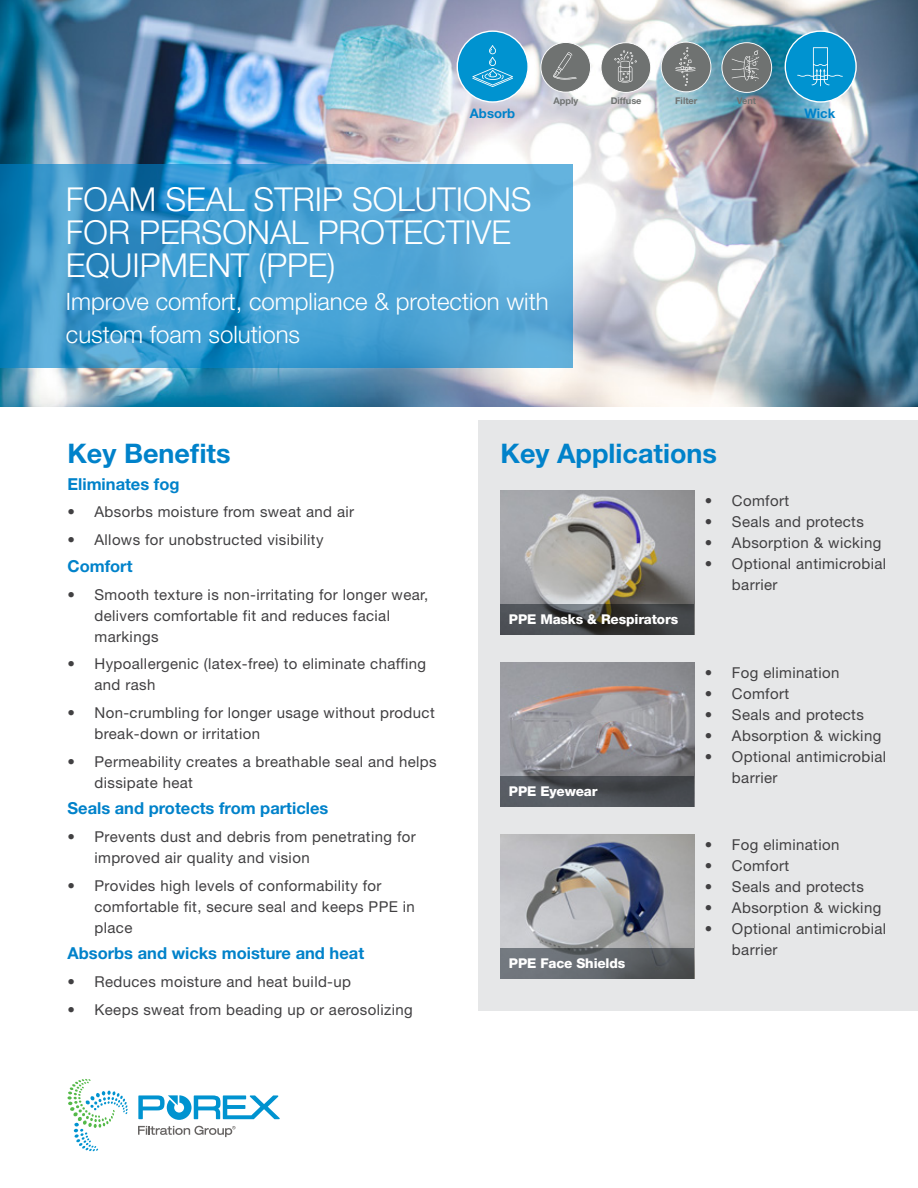
<style>
.page{position:relative;width:918px;height:1188px;background:#fff}
.page>*{position:absolute;margin:0;border:0;box-sizing:border-box;transform-origin:0 0}
.t1{font:300 33px/33px "Helvetica Neue LT Std";color:#fff}
.t2{font:700 27px "Helvetica Neue LT Std";color:#0082ca}
.t3{font:300 24px/33px "Helvetica Neue LT Std";color:#fff}
.t4{font:700 16.5px "Helvetica Neue LT Std";color:#0082ca}
.t5{font:15px/21px "Helvetica Neue LT Std";letter-spacing:.025em;color:#414042}
.t6{font:800 13.5px "Helvetica Neue LT Std";letter-spacing:-.01em;color:#fff}
.t7{font:700 13.2px "Helvetica Neue LT Std";color:#0082ca}
.t8{font:700 9.3px "Helvetica Neue LT Std";color:#6f7271}
</style>
<div class="page">
<div style="left:478px;top:421px;width:440px;height:590px;background:#e6e7e8"></div>
<img style="left:0;top:0;width:918px;height:406px">
<svg style="left:0;top:164px;width:573px;height:203px;background:#439dcf"></svg>
<svg style="left:68px;top:1079px;width:60px;height:72px"></svg>
<svg style="left:138px;top:1095px;width:142px;height:25px"></svg>
<svg style="left:138px;top:1126px;width:98px;height:11px"></svg>
<svg style="left:540px;top:42px;width:51px;height:51px;background:#939697"></svg>
<svg style="left:661px;top:42px;width:50px;height:50px;background:#848e90"></svg>
<svg style="left:785px;top:30px;width:72px;height:73px;background:#309fce"></svg>
<svg style="left:457px;top:30px;width:72px;height:73px;background:#44a8d5"></svg>
<svg style="left:721px;top:42px;width:51px;height:51px;background:#71858a"></svg>
<svg style="left:601px;top:42px;width:50px;height:51px"></svg>
<img style="left:501px;top:490px;width:193px;height:114px">
<svg style="left:501px;top:604px;width:193px;height:30px;background:#424445"></svg>
<img style="left:501px;top:662px;width:193px;height:114px">
<svg style="left:501px;top:776px;width:193px;height:30px;background:#4a4e54"></svg>
<img style="left:501px;top:834px;width:193px;height:114px">
<svg style="left:501px;top:948px;width:193px;height:31px;background:#60656a"></svg>
<p class="t8" style="left:554px;top:95px;width:26px">Apply</p>
<p class="t8" style="left:675px;top:95px;width:24px">Filter</p>
<p class="t8" style="left:611px;top:95px;width:32px">Diffuse</p>
<p class="t8" style="left:737px;top:95px;width:21px">Vent</p>
<p class="t7" style="left:470px;top:105px;width:47px">Absorb</p>
<p class="t7" style="left:804px;top:105px;width:32px">Wick</p>
<h1 class="t1" style="left:66px;top:183px;width:467px">FOAM SEAL STRIP SOLUTIONS<br>FOR PERSONAL PROTECTIVE<br>EQUIPMENT (PPE)</h1>
<h3 class="t3" style="left:66px;top:285px;width:484px">Improve comfort, compliance &amp; protection with custom foam solutions</h3>
<h2 class="t2" style="left:68px;top:437px;width:165px">Key Benefits</h2>
<p class="t4" style="left:68px;top:474px;width:114px">Eliminates fog</p>
<p class="t5" style="left:68px;top:501px;width:288px">• Absorbs moisture from sweat and air</p>
<p class="t5" style="left:68px;top:529px;width:258px">• Allows for unobstructed visibility</p>
<p class="t4" style="left:68px;top:556px;width:67px">Comfort</p>
<p class="t5" style="left:94px;top:583px;width:335px;text-indent:-27px">• Smooth texture is non-irritating for longer wear, delivers comfortable fit and reduces facial markings</p>
<p class="t5" style="left:94px;top:653px;width:333px;text-indent:-27px">• Hypoallergenic (latex-free) to eliminate chaffing and rash</p>
<p class="t5" style="left:94px;top:702px;width:342px;text-indent:-27px">• Non-crumbling for longer usage without product break-down or irritation</p>
<p class="t5" style="left:94px;top:751px;width:344px;text-indent:-27px">• Permeability creates a breathable seal and helps dissipate heat</p>
<p class="t4" style="left:68px;top:798px;width:262px">Seals and protects from particles</p>
<p class="t5" style="left:94px;top:826px;width:323px;text-indent:-27px">• Prevents dust and debris from penetrating for improved air quality and vision</p>
<p class="t5" style="left:94px;top:875px;width:322px;text-indent:-27px">• Provides high levels of conformability for comfortable fit, secure seal and keeps PPE in place</p>
<p class="t4" style="left:68px;top:943px;width:298px">Absorbs and wicks moisture and heat</p>
<p class="t5" style="left:68px;top:971px;width:285px">• Reduces moisture and heat build-up</p>
<p class="t5" style="left:68px;top:999px;width:347px">• Keeps sweat from beading up or aerosolizing</p>
<h2 class="t2" style="left:501px;top:437px;width:218px">Key Applications</h2>
<p class="t6" style="left:509px;top:611px;width:171px">PPE Masks &amp; Respirators</p>
<p class="t6" style="left:509px;top:783px;width:90px">PPE Eyewear</p>
<p class="t6" style="left:509px;top:955px;width:118px">PPE Face Shields</p>
<p class="t5" style="left:705px;top:489px;width:86px">• Comfort</p>
<p class="t5" style="left:705px;top:510px;width:160px">• Seals and protects</p>
<p class="t5" style="left:705px;top:531px;width:178px">• Absorption &amp; wicking</p>
<p class="t5" style="left:732px;top:552px;width:156px;text-indent:-27px">• Optional antimicrobial barrier</p>
<p class="t5" style="left:705px;top:662px;width:136px">• Fog elimination</p>
<p class="t5" style="left:705px;top:683px;width:86px">• Comfort</p>
<p class="t5" style="left:705px;top:704px;width:160px">• Seals and protects</p>
<p class="t5" style="left:705px;top:725px;width:178px">• Absorption &amp; wicking</p>
<p class="t5" style="left:732px;top:746px;width:156px;text-indent:-27px">• Optional antimicrobial barrier</p>
<p class="t5" style="left:705px;top:834px;width:136px">• Fog elimination</p>
<p class="t5" style="left:705px;top:855px;width:86px">• Comfort</p>
<p class="t5" style="left:705px;top:876px;width:160px">• Seals and protects</p>
<p class="t5" style="left:705px;top:897px;width:178px">• Absorption &amp; wicking</p>
<p class="t5" style="left:732px;top:918px;width:156px;text-indent:-27px">• Optional antimicrobial barrier</p>
</div>
